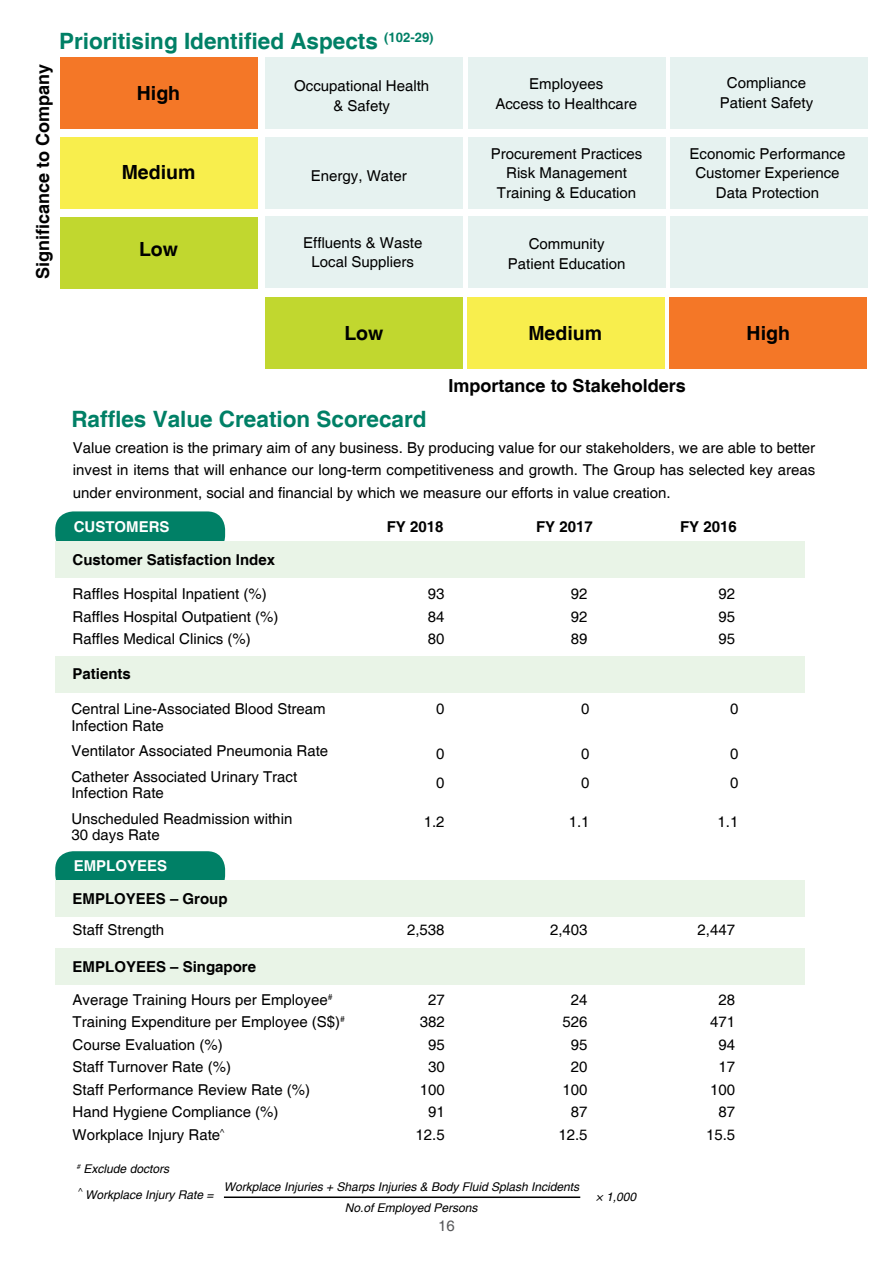
<style>
.page{position:relative;width:893px;height:1263px;background:#fff}
.page>*{position:absolute;margin:0;border:0;box-sizing:border-box;transform-origin:0 0}
.t1{font:700 22.5px "Helvetica";color:#008066}
.t2{font:700 19.5px "Helvetica";color:#000}
.t3{font:700 18px "Helvetica";color:#000}
.t4{font:15px/22.5px "Helvetica";color:#000}
.t5{font:700 15px "Helvetica";color:#000}
.t6{font:700 15px "Helvetica";color:#fff}
.t7{font:15px "Helvetica";color:#58595b}
.t8{font:italic 12px "Helvetica";color:#000}
.s1{font-weight:700}
</style>
<div class="page">
<div style="left:55px;top:511px;width:170px;height:42px;background:#008066;border-radius:18px"></div>
<div style="left:55px;top:851px;width:170px;height:42px;background:#008066;border-radius:18px"></div>
<div style="left:55px;top:542px;width:749px;height:36px;background:#e9f4e7"></div>
<div style="left:55px;top:880px;width:749px;height:37px;background:#e9f4e7"></div>
<div style="left:55px;top:656px;width:749px;height:37px;background:#e9f4e7"></div>
<div style="left:60px;top:217px;width:197px;height:71px;background:#c1d72f"></div>
<div style="left:265px;top:297px;width:197px;height:72px;background:#c1d72f"></div>
<div style="left:60px;top:137px;width:197px;height:72px;background:#f8ee4d"></div>
<div style="left:468px;top:297px;width:197px;height:72px;background:#f8ee4d"></div>
<div style="left:60px;top:57px;width:197px;height:72px;background:#f47727"></div>
<div style="left:265px;top:57px;width:198px;height:72px;background:#e6f2f0"></div>
<div style="left:468px;top:57px;width:197px;height:72px;background:#e6f2f0"></div>
<div style="left:670px;top:57px;width:198px;height:72px;background:#e6f2f0"></div>
<div style="left:265px;top:137px;width:198px;height:72px;background:#e6f2f0"></div>
<div style="left:468px;top:137px;width:197px;height:72px;background:#e6f2f0"></div>
<div style="left:670px;top:137px;width:198px;height:72px;background:#e6f2f0"></div>
<div style="left:265px;top:216px;width:198px;height:72px;background:#e6f2f0"></div>
<div style="left:468px;top:216px;width:197px;height:72px;background:#e6f2f0"></div>
<div style="left:670px;top:216px;width:198px;height:72px;background:#e6f2f0"></div>
<div style="left:670px;top:297px;width:197px;height:72px;background:#f47727"></div>
<div style="left:55px;top:949px;width:750px;height:36px;background:#e9f4e7"></div>
<hr style="left:224px;top:1196px;width:356px;height:2px;background:#000">
<h1 class="t1" style="left:59px;top:27px;width:376px">Prioritising Identified Aspects <sup>(102-29)</sup></h1>
<h2 class="t2" style="left:137px;top:81px;width:45px">High</h2>
<p class="t3" style="left:32px;top:279px;width:217px;rotate:-90deg">Significance to Company</p>
<p class="t4" style="left:294px;top:77px;width:137px;line-height:19.5px;text-align:center">Occupational Health &amp; Safety</p>
<h2 class="t2" style="left:122px;top:160px;width:75px">Medium</h2>
<p class="t4" style="left:311px;top:165px;width:97px">Energy, Water</p>
<p class="t4" style="left:303px;top:233px;width:121px;line-height:19.5px;text-align:center">Effluents &amp; Waste<br>Local Suppliers</p>
<h2 class="t2" style="left:139px;top:237px;width:41px">Low</h2>
<p class="t4" style="left:495px;top:75px;width:143px;line-height:19.5px;text-align:center">Employees<br>Access to Healthcare</p>
<p class="t4" style="left:720px;top:74px;width:95px;line-height:19.5px;text-align:center">Compliance<br>Patient Safety</p>
<p class="t4" style="left:491px;top:144px;width:153px;line-height:19.5px;text-align:center">Procurement Practices<br>Risk Management<br>Training &amp; Education</p>
<p class="t4" style="left:508px;top:235px;width:119px;line-height:19.5px;text-align:center">Community<br>Patient Education</p>
<p class="t4" style="left:690px;top:144px;width:157px;line-height:19.5px;text-align:center">Economic Performance<br>Customer Experience<br>Data Protection</p>
<h2 class="t2" style="left:344px;top:322px;width:41px">Low</h2>
<h1 class="t1" style="left:71px;top:405px;width:357px">Raffles Value Creation Scorecard</h1>
<h2 class="t2" style="left:528px;top:322px;width:75px">Medium</h2>
<p class="t3" style="left:449px;top:375px;width:239px">Importance to Stakeholders</p>
<h2 class="t2" style="left:747px;top:322px;width:45px">High</h2>
<p class="t4" style="left:73px;top:437px;width:744px;text-align:justify">Value creation is the primary aim of any business. By producing value for our stakeholders, we are able to better invest in items that will enhance our long-term competitiveness and growth. The Group has selected key areas under environment, social and financial by which we measure our efforts in value creation.</p>
<p class="t6" style="left:74px;top:517px;width:97px">CUSTOMERS</p>
<p class="t5" style="left:73px;top:551px;width:204px">Customer Satisfaction Index</p>
<p class="t4" style="left:73px;top:583px;width:207px">Raffles Hospital Inpatient (%)<br>Raffles Hospital Outpatient (%)<br>Raffles Medical Clinics (%)</p>
<p class="t5" style="left:73px;top:665px;width:60px">Patients</p>
<p class="t4" style="left:71px;top:701px;width:256px;line-height:16.5px">Central Line-Associated Blood Stream<br>Infection Rate</p>
<p class="t4" style="left:71px;top:739px;width:258px;line-height:25.5px">Ventilator Associated Pneumonia Rate<br>Catheter Associated Urinary Tract</p>
<p class="t4" style="left:71px;top:781px;width:222px;line-height:25.5px">Infection Rate<br>Unscheduled Readmission within</p>
<p class="t4" style="left:71px;top:824px;width:90px">30 days Rate</p>
<p class="t6" style="left:74px;top:856px;width:34px">EMPLOYEE</p>
<p class="t6" style="left:157px;top:856px;width:12px">S</p>
<p class="t5" style="left:73px;top:889px;width:157px">EMPLOYEES – Group</p>
<p class="t4" style="left:73px;top:919px;width:93px">Staff Strength</p>
<p class="t4" style="left:73px;top:951px;width:261px;line-height:32.7px"><span class="s1">EMPLOYEES – Singapore<br></span>Average Training Hours per Employee<sup>#</sup></p>
<p class="t4" style="left:73px;top:1011px;width:274px">Training Expenditure per Employee (S$)<sup>#<br></sup>Course Evaluation (%)<br>Staff Turnover Rate (%)<br>Staff Performance Review Rate (%)<br>Hand Hygiene Compliance (%)<br>Workplace Injury Rate<sup>^</sup></p>
<p class="t8" style="left:76px;top:1162px;width:94px"><sup>#</sup> Exclude doctors</p>
<p class="t5" style="left:387px;top:517px;width:58px">FY 2018</p>
<p class="t5" style="left:536px;top:517px;width:58px">FY 2017</p>
<p class="t5" style="left:680px;top:517px;width:58px">FY 2016</p>
<p class="t4" style="left:428px;top:583px;width:18px;text-align:justify">93<br>84<br>80</p>
<p class="t4" style="left:436px;top:698px;width:10px">0</p>
<p class="t4" style="left:436px;top:740px;width:10px;line-height:28.5px">0<br>0</p>
<p class="t4" style="left:424px;top:811px;width:22px">1.2</p>
<p class="t4" style="left:407px;top:919px;width:39px">2,538</p>
<p class="t4" style="left:571px;top:583px;width:18px;text-align:justify">92<br>92<br>89</p>
<p class="t4" style="left:581px;top:698px;width:10px">0</p>
<p class="t4" style="left:581px;top:740px;width:10px;line-height:28.5px">0<br>0</p>
<p class="t4" style="left:569px;top:811px;width:22px">1.1</p>
<p class="t4" style="left:550px;top:919px;width:39px">2,403</p>
<p class="t4" style="left:718px;top:583px;width:18px;text-align:justify">92<br>95<br>95</p>
<p class="t4" style="left:730px;top:698px;width:10px">0</p>
<p class="t4" style="left:730px;top:740px;width:10px;line-height:28.5px">0<br>0</p>
<p class="t4" style="left:717px;top:811px;width:22px">1.1</p>
<p class="t4" style="left:698px;top:919px;width:39px">2,447</p>
<p class="t4" style="left:415px;top:989px;width:31px;text-align:right">27<br>382<br>95<br>30<br>100<br>91<br>12.5</p>
<p class="t4" style="left:558px;top:989px;width:31px;text-align:right">24<br>526<br>95<br>20<br>100<br>87<br>12.5</p>
<p class="t4" style="left:706px;top:989px;width:31px;text-align:right">28<br>471<br>94<br>17<br>100<br>87<br>15.5</p>
<p class="t8" style="left:78px;top:1188px;width:136px"><sup>^</sup> Workplace Injury Rate =</p>
<p class="t8" style="left:224px;top:1180px;width:357px">Workplace Injuries + Sharps Injuries &amp; Body Fluid Splash Incidents</p>
<p class="t8" style="left:345px;top:1201px;width:134px">No.of Employed Persons</p>
<p class="t7" style="left:438px;top:1217px;width:18px">16</p>
<p class="t8" style="left:596px;top:1190px;width:42px">× 1,000</p>
</div>
